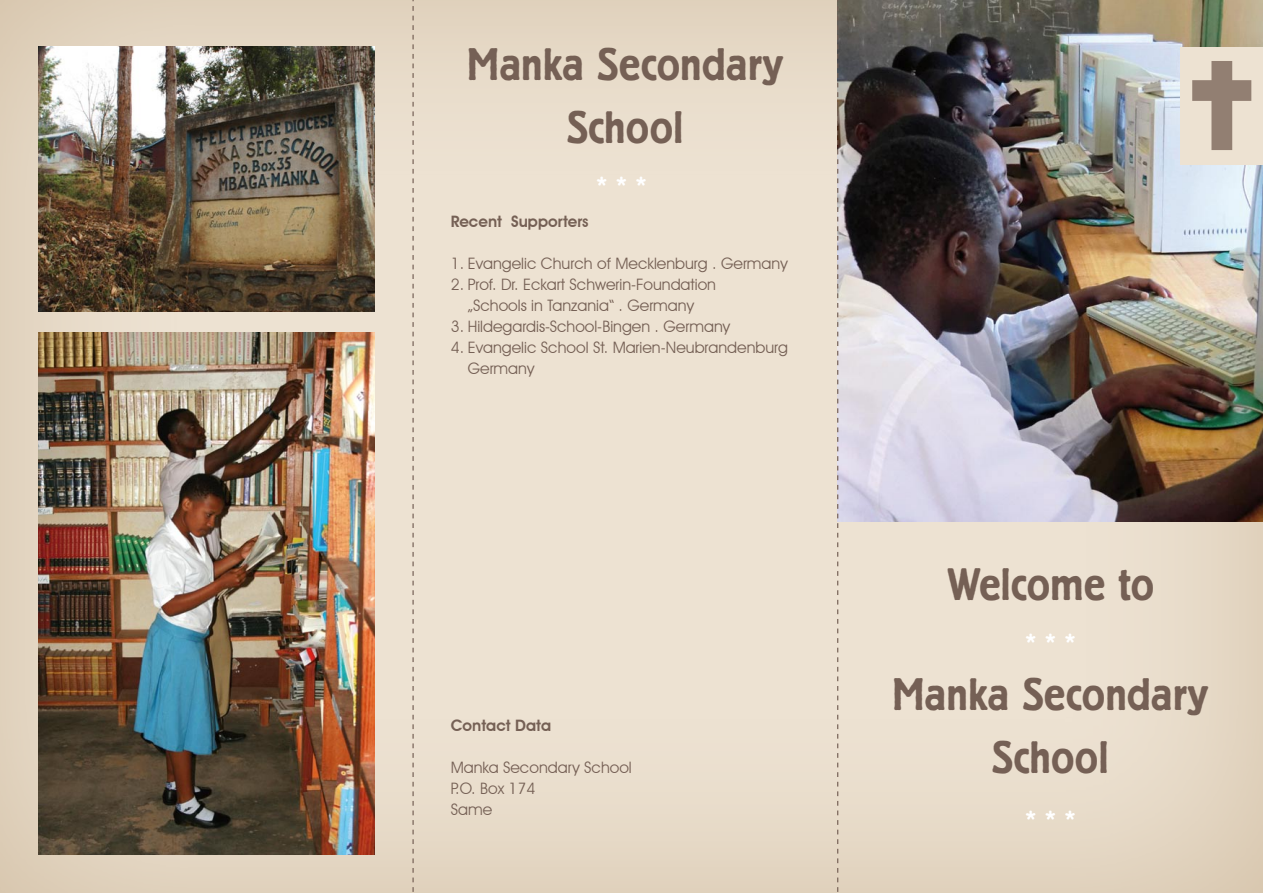
<style>
.page{position:relative;width:1263px;height:893px;background:#fff}
.page>*{position:absolute;margin:0;border:0;box-sizing:border-box;transform-origin:0 0}
.t1{font:500 45px/63px "Berliner Grotesk";color:#756055;text-align:center}
.t2{font:300 30px "Berliner Grotesk";color:#fff}
.t3{font:15.75px/21px "Avant Garde IT Cby BT";color:#756055}
.t4{font:600 15.75px "Avant Garde IT Cby BT";color:#756055}
</style>
<div class="page">
<div style="left:0;top:0;width:1263px;height:893px;background:#d5c5ad;opacity:.75"></div>
<img style="left:38px;top:47px;width:336px;height:264px">
<img style="left:838px;top:0;width:425px;height:521px">
<img style="left:38px;top:332px;width:336px;height:523px">
<div style="left:1180px;top:47px;width:83px;height:117px;background:#ede2d2"></div>
<svg style="left:1192px;top:61px;width:59px;height:89px"></svg>
<svg style="left:837px;top:0;width:1px;height:893px"></svg>
<svg style="left:412px;top:0;width:2px;height:893px;background:#c7b8a9"></svg>
<h1 class="t1" style="left:467px;top:34px;width:318px">Manka Secondary<br>School</h1>
<h2 class="t2" style="left:596px;top:171px;width:51px">***</h2>
<p class="t4" style="left:451px;top:212px;width:139px">Recent Supporters</p>
<p class="t3" style="left:451px;top:253px;width:338px">1. Evangelic Church of Mecklenburg . Germany</p>
<p class="t3" style="left:451px;top:274px;width:267px;text-align:center">2. Prof. Dr. Eckart Schwerin-Foundation „Schools in Tanzania“ . Germany</p>
<p class="t3" style="left:451px;top:316px;width:281px">3. Hildegardis-School-Bingen . Germany</p>
<p class="t3" style="left:468px;top:337px;width:322px;text-indent:-17px">4. Evangelic School St. Marien-Neubrandenburg<br>Germany</p>
<p class="t4" style="left:451px;top:716px;width:102px">Contact Data</p>
<p class="t3" style="left:451px;top:757px;width:183px">Manka Secondary School<br>P.O. Box 174<br>Same</p>
<h1 class="t1" style="left:947px;top:554px;width:208px">Welcome to</h1>
<h2 class="t2" style="left:1025px;top:628px;width:51px">***</h2>
<h1 class="t1" style="left:892px;top:664px;width:318px">Manka Secondary<br>School</h1>
<h2 class="t2" style="left:1025px;top:804px;width:51px">***</h2>
</div>
